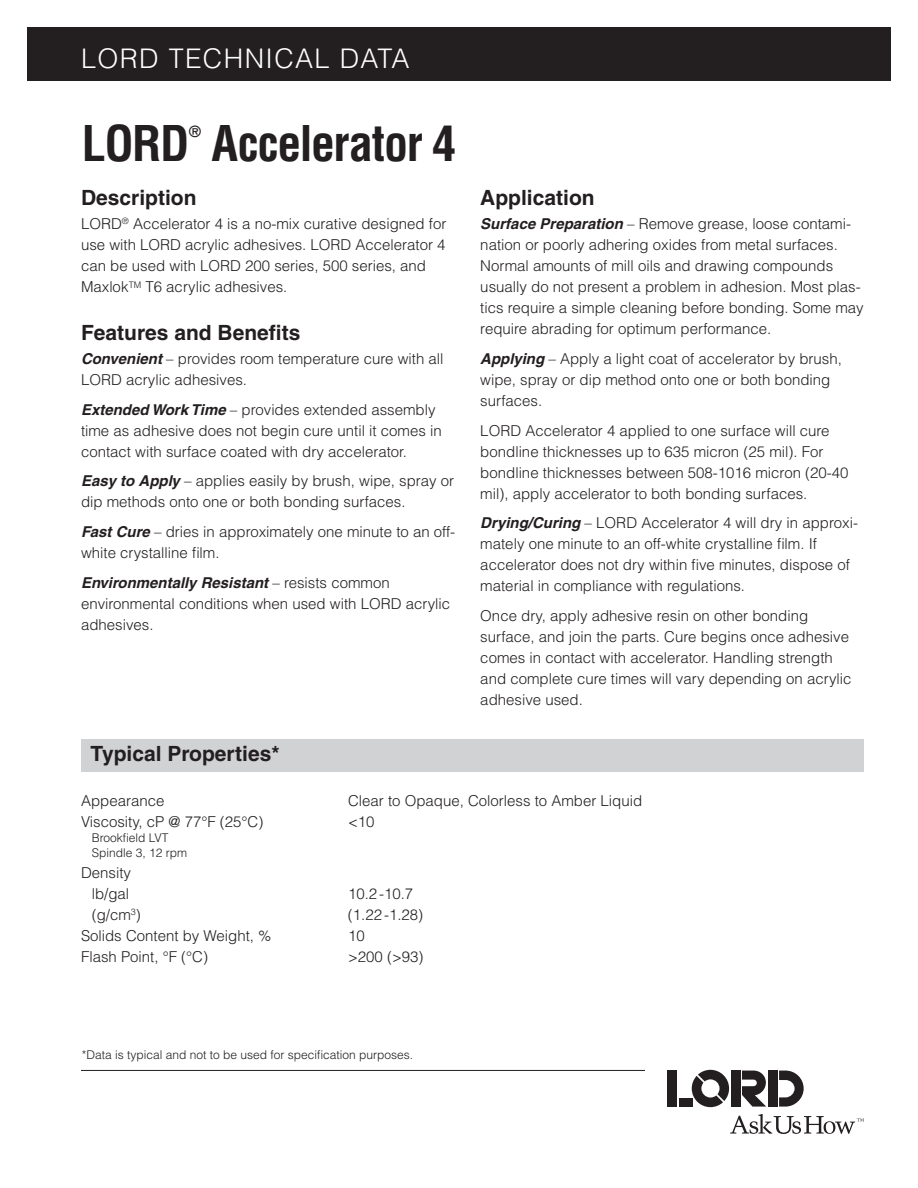
<style>
.page{position:relative;width:918px;height:1188px;background:#fff}
.page>*{position:absolute;margin:0;border:0;box-sizing:border-box;transform-origin:0 0}
.Headline{font:700 condensed 48px "Helvetica";letter-spacing:-.025em;color:#231f20}
.t1{font:300 27px "Helvetica";letter-spacing:.05em;color:#fff}
.Paragraph_Headline{font:700 21px "Helvetica";color:#231f20}
.Body_Copy{font:300 15px/21px "Helvetica";color:#231f20}
.Typical_Properties_T{font:300 15px "Helvetica";color:#231f20}
.Headline-2{font:700 condensed 15px "Helvetica";color:#231f20}
.Typical_Properties_T-2{font:300 12px "Helvetica";color:#231f20}
.s1{font-weight:700;font-style:italic}
</style>
<div class="page">
<hr style="left:81px;top:1070px;width:564px;height:1px;background:#231f20">
<svg style="left:692px;top:1070px;width:37px;height:37px"></svg>
<div style="left:668px;top:1071px;width:9px;height:36px;background:#231f20"></div>
<div style="left:731px;top:1071px;width:9px;height:36px;background:#231f20"></div>
<div style="left:768px;top:1071px;width:9px;height:36px;background:#231f20"></div>
<svg style="left:742px;top:1071px;width:24px;height:36px"></svg>
<div style="left:679px;top:1098px;width:13px;height:9px;background:#231f20"></div>
<svg style="left:779px;top:1071px;width:25px;height:36px"></svg>
<svg style="left:730px;top:1114px;width:134px;height:20px"></svg>
<div style="left:27px;top:27px;width:864px;height:54px;background:#231f20"></div>
<div style="left:81px;top:739px;width:783px;height:33px;background:#d1d2d4"></div>
<h2 class="t1" style="left:82px;top:41px;width:330px">LORD TECHNICAL DATA</h2>
<p class="Headline" style="left:82px;top:115px;width:109px">LORD</p>
<p class="Headline-2" style="left:189px;top:122px;width:14px">®</p>
<p class="Headline" style="left:212px;top:115px;width:246px">Accelerator 4</p>
<p class="Paragraph_Headline" style="left:81px;top:185px;width:117px">Description</p>
<p class="Body_Copy" style="left:81px;top:213px;width:367px">LORD<sup>®</sup> Accelerator 4 is a no-mix curative designed for use with LORD acrylic adhesives. LORD Accelerator 4 can be used with LORD 200 series, 500 series, and Maxlok<sup>TM</sup> T6 acrylic adhesives.</p>
<p class="Paragraph_Headline" style="left:81px;top:320px;width:221px">Features and Benefits</p>
<p class="Body_Copy" style="left:81px;top:348px;width:364px"><span class="s1">Convenient</span> – provides room temperature cure with all<br>LORD acrylic adhesives.</p>
<p class="Body_Copy" style="left:81px;top:398px;width:362px"><span class="s1">Extended Work Time</span> – provides extended assembly time as adhesive does not begin cure until it comes in contact with surface coated with dry accelerator.</p>
<p class="Body_Copy" style="left:81px;top:470px;width:375px"><span class="s1">Easy to Apply</span> – applies easily by brush, wipe, spray or dip methods onto one or both bonding surfaces.</p>
<p class="Body_Copy" style="left:81px;top:521px;width:376px"><span class="s1">Fast Cure</span> – dries in approximately one minute to an off&shy;white crystalline film.</p>
<p class="Body_Copy" style="left:81px;top:571px;width:371px"><span class="s1">Environmentally Resistant</span> – resists common environmental conditions when used with LORD acrylic adhesives.</p>
<p class="Paragraph_Headline" style="left:480px;top:185px;width:116px">Application</p>
<p class="Body_Copy" style="left:480px;top:213px;width:385px"><span class="s1">Surface Preparation</span> – Remove grease, loose contami&shy;nation or poorly adhering oxides from metal surfaces.<br>Normal amounts of mill oils and drawing compounds usually do not present a problem in adhesion. Most plas&shy;tics require a simple cleaning before bonding. Some may require abrading for optimum performance.</p>
<p class="Body_Copy" style="left:480px;top:348px;width:363px"><span class="s1">Applying</span> – Apply a light coat of accelerator by brush, wipe, spray or dip method onto one or both bonding surfaces.</p>
<p class="Body_Copy" style="left:480px;top:419px;width:370px">LORD Accelerator 4 applied to one surface will cure bondline thicknesses up to 635 micron (25 mil). For bondline thicknesses between 508-1016 micron (20-40 mil), apply accelerator to both bonding surfaces.</p>
<p class="Body_Copy" style="left:480px;top:512px;width:379px"><span class="s1">Drying/Curing</span> – LORD Accelerator 4 will dry in approxi&shy;mately one minute to an off-white crystalline film. If accelerator does not dry within five minutes, dispose of material in compliance with regulations.</p>
<p class="Body_Copy" style="left:480px;top:605px;width:373px">Once dry, apply adhesive resin on other bonding surface, and join the parts. Cure begins once adhesive comes in contact with accelerator. Handling strength and complete cure times will vary depending on acrylic adhesive used.</p>
<p class="Paragraph_Headline" style="left:91px;top:741px;width:190px">Typical Properties*</p>
<p class="Typical_Properties_T" style="left:81px;top:791px;width:85px">Appearance</p>
<p class="Typical_Properties_T" style="left:348px;top:791px;width:296px">Clear to Opaque, Colorless to Amber Liquid</p>
<p class="Typical_Properties_T" style="left:81px;top:812px;width:184px">Viscosity, cP @ 77°F (25°C)</p>
<p class="Typical_Properties_T" style="left:348px;top:812px;width:28px">&lt;10</p>
<p class="Typical_Properties_T-2" style="left:92px;top:830px;width:78px">Brookfield LVT</p>
<p class="Typical_Properties_T-2" style="left:92px;top:845px;width:97px">Spindle 3, 12 rpm</p>
<p class="Typical_Properties_T" style="left:81px;top:863px;width:52px">Density</p>
<p class="Typical_Properties_T" style="left:92px;top:884px;width:39px">lb/gal</p>
<p class="Typical_Properties_T" style="left:348px;top:884px;width:67px">10.2-10.7</p>
<p class="Typical_Properties_T" style="left:92px;top:905px;width:51px">(g/cm<sup>3</sup>)</p>
<p class="Typical_Properties_T" style="left:348px;top:905px;width:77px">(1.22-1.28)</p>
<p class="Typical_Properties_T" style="left:81px;top:926px;width:192px">Solids Content by Weight, %</p>
<p class="Typical_Properties_T" style="left:348px;top:926px;width:18px">10</p>
<p class="Typical_Properties_T" style="left:81px;top:947px;width:129px">Flash Point, °F (°C)</p>
<p class="Typical_Properties_T" style="left:348px;top:947px;width:77px">&gt;200 (&gt;93)</p>
<p class="Typical_Properties_T-2" style="left:82px;top:1047px;width:333px">*Data is typical and not to be used for specification purposes.</p>
</div>
